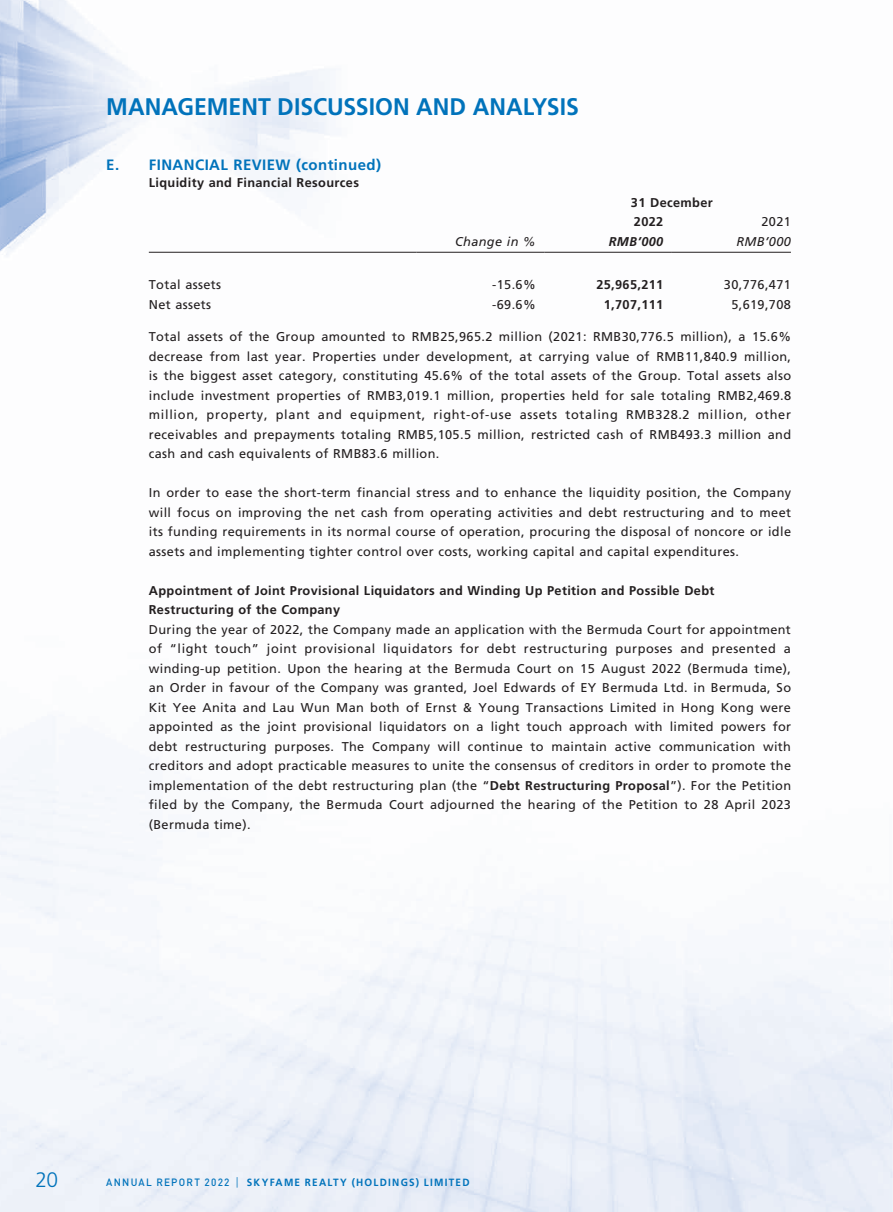
<style>
.page{position:relative;width:893px;height:1212px;background:#fff}
.page>*{position:absolute;margin:0;border:0;box-sizing:border-box;transform-origin:0 0}
.t1{font:700 24px "Frutiger LT Std";color:#0173bb;scale:.96 1}
.t2{font:300 21px "Frutiger LT Std";color:#0173bb}
.t3{font:700 15px "Frutiger LT Std";letter-spacing:.03em;color:#0173bb}
.t4{font:12.75px/19.5px "Frutiger LT Std";letter-spacing:.03em;color:#231f20;text-align:justify}
.t5{font:700 12.75px/19.5px "Frutiger LT Std";letter-spacing:.03em;color:#231f20}
.t6{font:italic 12.75px "Frutiger LT Std";letter-spacing:.03em;color:#231f20}
.t7{font:italic 700 12.75px "Frutiger LT Std";letter-spacing:.03em;color:#231f20}
.t8{font:700 10.5px "Frutiger LT Std";letter-spacing:.125em;color:#0173bb;scale:.95 1}
.s1{font-weight:700}
.s2{font-family:"DIN Pro";font-weight:500}
.s3{font-weight:300}
</style>
<div class="page">
<hr style="left:149px;top:252px;width:268px;height:1px;background:#231f20">
<hr style="left:417px;top:252px;width:127px;height:1px;background:#231f20">
<hr style="left:544px;top:252px;width:128px;height:1px;background:#231f20">
<hr style="left:672px;top:252px;width:119px;height:1px;background:#231f20">
<h1 class="t1" style="left:106px;top:92px;width:494px">MANAGEMENT DISCUSSION AND ANALYSIS</h1>
<p class="t3" style="left:106px;top:156px;width:276px">E. FINANCIAL REVIEW (continued)</p>
<p class="t5" style="left:149px;top:173px;width:212px">Liquidity and Financial Resources</p>
<p class="t5" style="left:631px;top:193px;width:83px">31 December<br>2022</p>
<p class="t4" style="left:761px;top:212px;width:31px">2021</p>
<p class="t6" style="left:455px;top:234px;width:82px">Change in %</p>
<p class="t7" style="left:609px;top:234px;width:56px">RMB’000</p>
<p class="t6" style="left:736px;top:234px;width:56px">RMB’000</p>
<p class="t4" style="left:149px;top:275px;width:74px">Total assets</p>
<p class="t4" style="left:492px;top:275px;width:45px">-15.6%</p>
<p class="t5" style="left:596px;top:275px;width:69px">25,965,211</p>
<p class="t4" style="left:724px;top:275px;width:69px">30,776,471</p>
<p class="t4" style="left:149px;top:295px;width:64px">Net assets</p>
<p class="t4" style="left:492px;top:295px;width:45px">-69.6%</p>
<p class="t5" style="left:604px;top:295px;width:61px">1,707,111</p>
<p class="t4" style="left:731px;top:295px;width:61px">5,619,708</p>
<p class="t4" style="left:149px;top:327px;width:644px">Total assets of the Group amounted to RMB25,965.2 million (2021: RMB30,776.5 million), a 15.6% decrease from last year. Properties under development, at carrying value of RMB11,840.9 million, is the biggest asset category, constituting 45.6% of the total assets of the Group. Total assets also include investment properties of RMB3,019.1 million, properties held for sale totaling RMB2,469.8 million, property, plant and equipment, right-of-use assets totaling RMB328.2 million, other receivables and prepayments totaling RMB5,105.5 million, restricted cash of RMB493.3 million and cash and cash equivalents of RMB83.6 million.</p>
<p class="t4" style="left:149px;top:483px;width:644px">In order to ease the short-term financial stress and to enhance the liquidity position, the Company will focus on improving the net cash from operating activities and debt restructuring and to meet its funding requirements in its normal course of operation, procuring the disposal of noncore or idle assets and implementing tighter control over costs, working capital and capital expenditures.</p>
<p class="t5" style="left:149px;top:580px;width:567px">Appointment of Joint Provisional Liquidators and Winding Up Petition and Possible Debt<br>Restructuring of the Company</p>
<p class="t4" style="left:149px;top:619px;width:644px">During the year of 2022, the Company made an application with the Bermuda Court for appointment of “light touch” joint provisional liquidators for debt restructuring purposes and presented a winding-up petition. Upon the hearing at the Bermuda Court on 15 August 2022 (Bermuda time), an Order in favour of the Company was granted, Joel Edwards of EY Bermuda Ltd. in Bermuda, So Kit Yee Anita and Lau Wun Man both of Ernst &amp; Young Transactions Limited in Hong Kong were appointed as the joint provisional liquidators on a light touch approach with limited powers for debt restructuring purposes. The Company will continue to maintain active communication with creditors and adopt practicable measures to unite the consensus of creditors in order to promote the implementation of the debt restructuring plan (the “<span class="s1">Debt Restructuring Proposal</span>”). For the Petition filed by the Company, the Bermuda Court adjourned the hearing of the Petition to 28 April 2023 (Bermuda time).</p>
<h2 class="t2" style="left:35px;top:1168px;width:24px">20</h2>
<p class="t8" style="left:106px;top:1176px;width:384px"><span class="s2">ANNUAL REPORT 2022</span> <span class="s3">|</span> SKYFAME REALTY (HOLDINGS) LIMITED</p>
</div>
